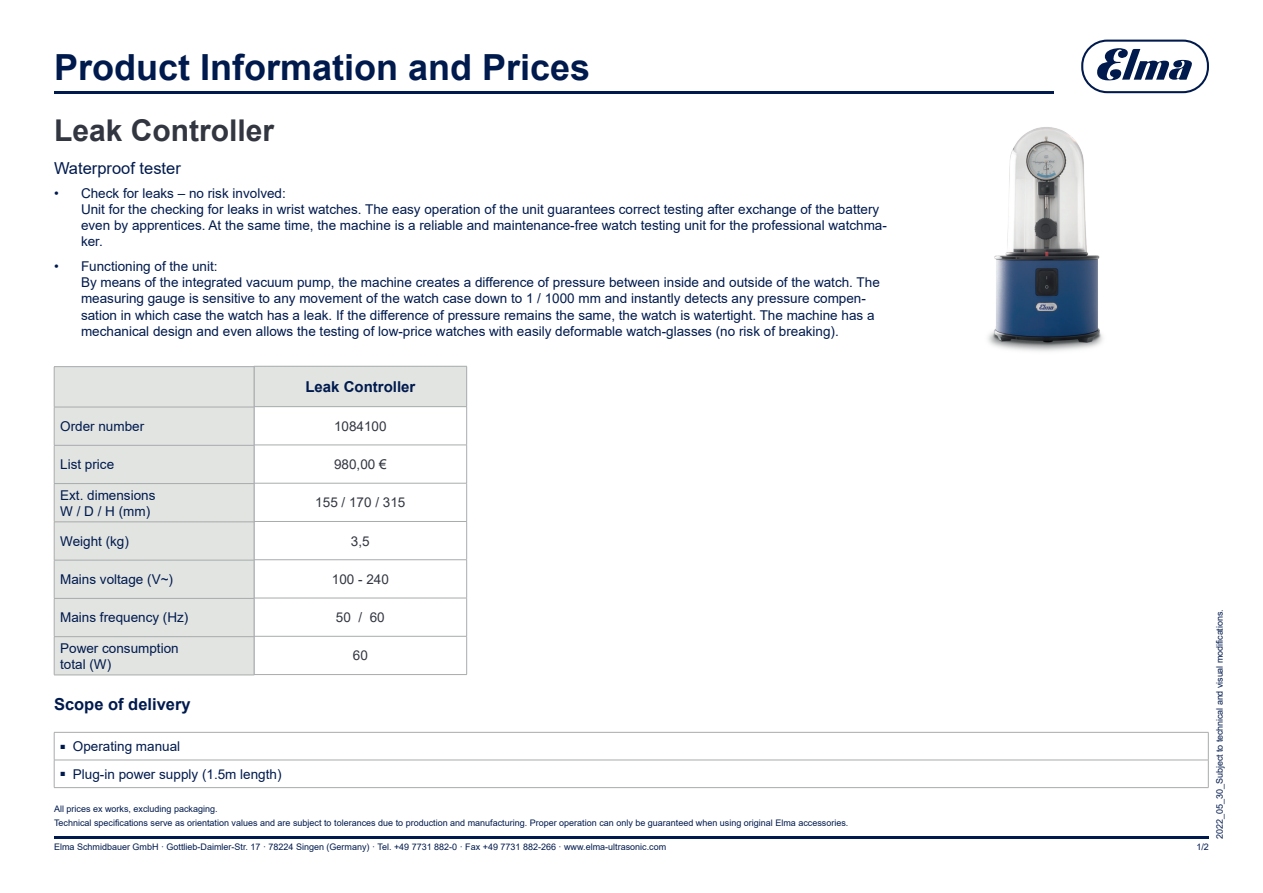
<style>
.page{position:relative;width:1263px;height:893px;background:#fff}
.page>*{position:absolute;margin:0;border:0;box-sizing:border-box;transform-origin:0 0}
.t1{font:700 36px "Arial";color:#001a4d}
.Arial_20_Bold_Grey{font:700 30px "Arial";color:#323640}
.Arial_11_Reg_Blue{font:16.5px "Arial";color:#001a4d}
.Arial_11_Bold_Blue{font:700 16.5px "Arial";color:#001a4d}
.Arial_10_Bold_Blue_M{font:700 15px "Arial";color:#001a4d}
.Arial_9_Reg_Blue_Lin{font:13.5px/16.2px "Arial";color:#001a4d}
.Arial_9_Reg_Grey_Mit{font:13.5px "Arial";color:#323640}
.Arial_6_Reg_Blue{font:9px "Arial";color:#001a4d}
</style>
<div class="page">
<svg style="left:1081px;top:40px;width:128px;height:53px"></svg>
<hr style="left:54px;top:91px;width:999px;height:2px;background:#001a4d">
<hr style="left:54px;top:837px;width:1155px;height:2px;background:#001a4d">
<div style="left:254px;top:366px;width:213px;height:41px;background:#e2e4e2"></div>
<hr style="left:254px;top:366px;width:213px;height:1px;background:#a8abac">
<hr style="left:466px;top:366px;width:1px;height:40px;background:#a8abac">
<hr style="left:254px;top:406px;width:213px;height:1px;background:#a8abac">
<hr style="left:466px;top:407px;width:1px;height:38px;background:#a8abac">
<hr style="left:254px;top:445px;width:213px;height:1px;background:#a8abac">
<hr style="left:466px;top:445px;width:1px;height:38px;background:#a8abac">
<hr style="left:254px;top:483px;width:213px;height:1px;background:#a8abac">
<hr style="left:466px;top:483px;width:1px;height:38px;background:#a8abac">
<hr style="left:254px;top:521px;width:213px;height:1px;background:#a8abac">
<hr style="left:466px;top:522px;width:1px;height:38px;background:#a8abac">
<hr style="left:254px;top:559px;width:213px;height:1px;background:#a8abac">
<hr style="left:466px;top:560px;width:1px;height:38px;background:#a8abac">
<hr style="left:254px;top:598px;width:213px;height:1px;background:#a8abac">
<hr style="left:466px;top:598px;width:1px;height:38px;background:#a8abac">
<hr style="left:254px;top:636px;width:213px;height:1px;background:#a8abac">
<hr style="left:466px;top:636px;width:1px;height:38px;background:#a8abac">
<hr style="left:254px;top:674px;width:213px;height:1px;background:#a8abac">
<img style="left:988px;top:127px;width:115px;height:225px">
<div style="left:55px;top:367px;width:199px;height:308px;background:#e2e4e2"></div>
<hr style="left:54px;top:366px;width:200px;height:1px;background:#a8abac">
<hr style="left:54px;top:367px;width:1px;height:40px;background:#a8abac">
<hr style="left:254px;top:367px;width:1px;height:40px;background:#a8abac">
<hr style="left:54px;top:407px;width:200px;height:1px;background:#a8abac">
<hr style="left:54px;top:407px;width:1px;height:38px;background:#a8abac">
<hr style="left:254px;top:407px;width:1px;height:38px;background:#a8abac">
<hr style="left:54px;top:445px;width:200px;height:1px;background:#a8abac">
<hr style="left:54px;top:445px;width:1px;height:38px;background:#a8abac">
<hr style="left:254px;top:445px;width:1px;height:38px;background:#a8abac">
<hr style="left:54px;top:483px;width:200px;height:1px;background:#a8abac">
<hr style="left:54px;top:484px;width:1px;height:38px;background:#a8abac">
<hr style="left:254px;top:484px;width:1px;height:38px;background:#a8abac">
<hr style="left:54px;top:522px;width:200px;height:1px;background:#a8abac">
<hr style="left:54px;top:522px;width:1px;height:38px;background:#a8abac">
<hr style="left:254px;top:522px;width:1px;height:38px;background:#a8abac">
<hr style="left:54px;top:560px;width:200px;height:1px;background:#a8abac">
<hr style="left:54px;top:560px;width:1px;height:38px;background:#a8abac">
<hr style="left:254px;top:560px;width:1px;height:38px;background:#a8abac">
<hr style="left:54px;top:598px;width:200px;height:1px;background:#a8abac">
<hr style="left:54px;top:599px;width:1px;height:37px;background:#a8abac">
<hr style="left:254px;top:599px;width:1px;height:37px;background:#a8abac">
<hr style="left:54px;top:636px;width:200px;height:1px;background:#a8abac">
<hr style="left:54px;top:637px;width:1px;height:38px;background:#a8abac">
<hr style="left:254px;top:637px;width:1px;height:38px;background:#a8abac">
<hr style="left:54px;top:675px;width:200px;height:1px;background:#a8abac">
<hr style="left:54px;top:732px;width:1154px;height:1px;background:#a8abac">
<hr style="left:54px;top:760px;width:1154px;height:1px;background:#a8abac">
<svg style="left:54px;top:733px;width:1px;height:54px"></svg>
<svg style="left:1208px;top:732px;width:1px;height:55px"></svg>
<hr style="left:54px;top:787px;width:1154px;height:1px;background:#a8abac">
<h1 class="t1" style="left:54px;top:42px;width:538px">Product Information and Prices</h1>
<p class="Arial_20_Bold_Grey" style="left:54px;top:109px;width:222px">Leak Controller</p>
<p class="Arial_11_Reg_Blue" style="left:54px;top:157px;width:128px">Waterproof tester</p>
<p class="Arial_9_Reg_Blue_Lin" style="left:81px;top:185px;width:807px;text-indent:-27px">• Check for leaks – no risk involved:<br>Unit for the checking for leaks in wrist watches. The easy operation of the unit guarantees correct testing after exchange of the battery even by apprentices. At the same time, the machine is a reliable and maintenance-free watch testing unit for the professional watchma&shy;ker.</p>
<p class="Arial_9_Reg_Blue_Lin" style="left:81px;top:258px;width:800px;text-indent:-27px">• Functioning of the unit:<br>By means of the integrated vacuum pump, the machine creates a difference of pressure between inside and outside of the watch. The measuring gauge is sensitive to any movement of the watch case down to 1 / 1000 mm and instantly detects any pressure compen&shy;sation in which case the watch has a leak. If the difference of pressure remains the same, the watch is watertight. The machine has a mechanical design and even allows the testing of low-price watches with easily deformable watch-glasses (no risk of breaking).</p>
<p class="Arial_9_Reg_Blue_Lin" style="left:60px;top:418px;width:86px">Order number</p>
<p class="Arial_9_Reg_Blue_Lin" style="left:60px;top:456px;width:56px">List price</p>
<p class="Arial_9_Reg_Blue_Lin" style="left:60px;top:487px;width:97px">Ext. dimensions<br>W / D / H (mm)</p>
<p class="Arial_9_Reg_Blue_Lin" style="left:60px;top:533px;width:70px">Weight (kg)</p>
<p class="Arial_9_Reg_Blue_Lin" style="left:60px;top:571px;width:114px">Mains voltage (V~)</p>
<p class="Arial_9_Reg_Blue_Lin" style="left:60px;top:609px;width:130px">Mains frequency (Hz)</p>
<p class="Arial_9_Reg_Blue_Lin" style="left:60px;top:640px;width:120px">Power consumption</p>
<p class="Arial_9_Reg_Blue_Lin" style="left:60px;top:656px;width:53px">total (W)</p>
<p class="Arial_11_Bold_Blue" style="left:54px;top:692px;width:138px">Scope of delivery</p>
<p class="Arial_9_Reg_Blue_Lin" style="left:60px;top:738px;width:122px"><sup>■</sup> Operating manual</p>
<p class="Arial_9_Reg_Blue_Lin" style="left:60px;top:766px;width:223px"><sup>■</sup> Plug-in power supply (1.5m length)</p>
<p class="Arial_10_Bold_Blue_M" style="left:305px;top:376px;width:112px">Leak Controller</p>
<p class="Arial_9_Reg_Grey_Mit" style="left:334px;top:417px;width:54px">1084100</p>
<p class="Arial_9_Reg_Grey_Mit" style="left:334px;top:455px;width:54px">980,00 €</p>
<p class="Arial_9_Reg_Grey_Mit" style="left:315px;top:493px;width:92px">155 / 170 / 315</p>
<p class="Arial_9_Reg_Grey_Mit" style="left:351px;top:531px;width:20px">3,5</p>
<p class="Arial_9_Reg_Grey_Mit" style="left:332px;top:570px;width:59px">100 - 240</p>
<p class="Arial_9_Reg_Grey_Mit" style="left:336px;top:608px;width:50px">50 / 60</p>
<p class="Arial_9_Reg_Grey_Mit" style="left:353px;top:646px;width:17px">60</p>
<p class="Arial_6_Reg_Blue" style="left:54px;top:803px;width:165px">All prices ex works, excluding packaging.</p>
<p class="Arial_6_Reg_Blue" style="left:54px;top:817px;width:796px">Technical specifications serve as orientation values and are subject to tolerances due to production and manufacturing. Proper operation can only be guaranteed when using original Elma accessories.</p>
<p class="Arial_6_Reg_Blue" style="left:1213px;top:839px;width:231px;rotate:-90deg">2022_05_30_Subject to technical and visual modifications.</p>
<p class="Arial_6_Reg_Blue" style="left:54px;top:840px;width:614px">Elma Schmidbauer GmbH · Gottlieb-Daimler-Str. 17 · 78224 Singen (Germany) · Tel. +49 7731 882-0 · Fax +49 7731 882-266 · www.elma-ultrasonic.com</p>
<p class="Arial_6_Reg_Blue" style="left:1196px;top:840px;width:14px">1/2</p>
</div>
